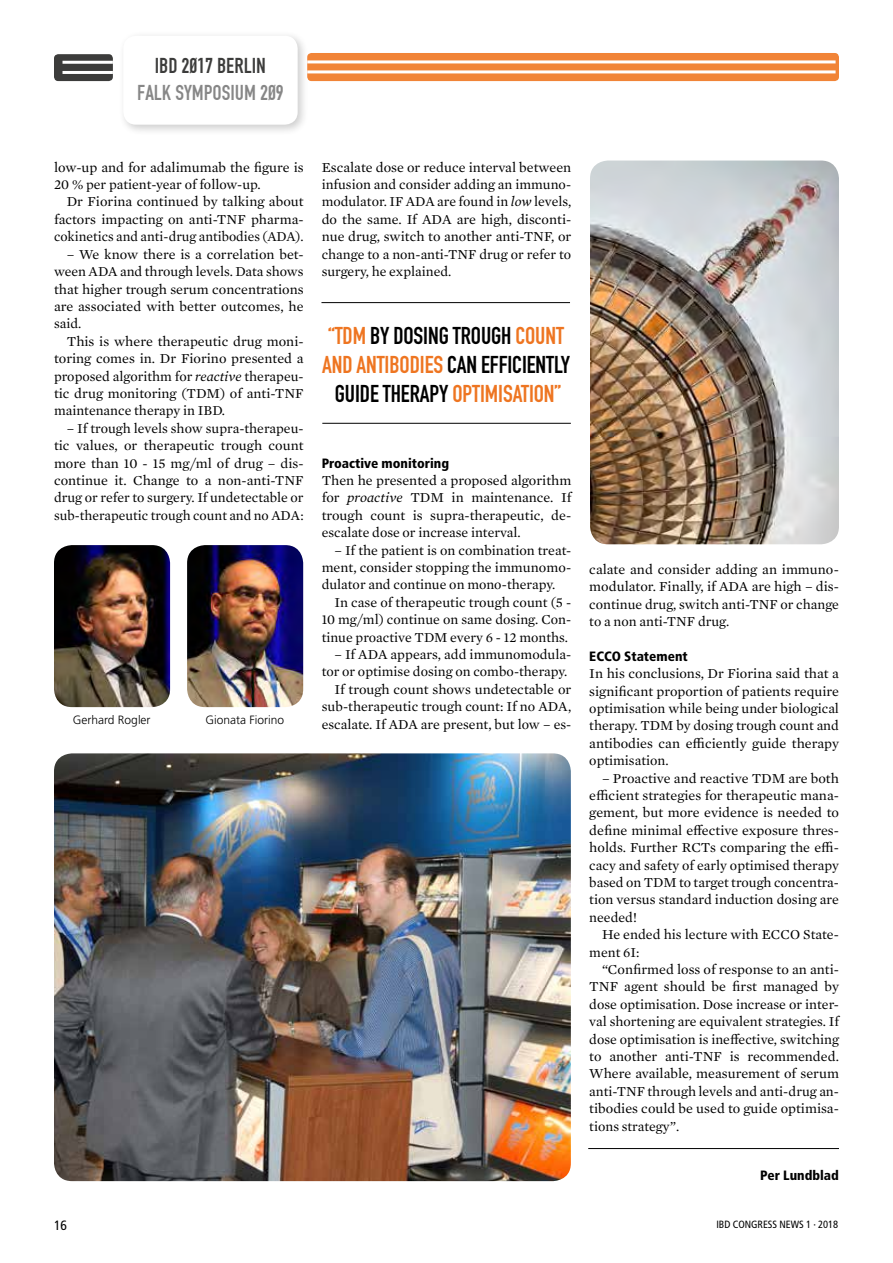
<style>
.page{position:relative;width:893px;height:1263px;background:#fff}
.page>*{position:absolute;margin:0;border:0;box-sizing:border-box;transform-origin:0 0}
.t1{font:24px/28.8px "DIN Engschrift Alternate";letter-spacing:-.005em;color:#000;text-align:center}
.t2{font:22.5px "DIN 1451 Engschrift Regular";color:#878787}
.t3{font:22.5px "DIN 1451 Engschrift Regular";color:#3c3c3b}
.t4{font:13.95px/17.4px "Mercury Text G1";color:#000;text-align:justify}
.t5{font:900 condensed 13.5px "Frutiger";color:#000}
.t6{font:condensed 13.5px "Frutiger";color:#000}
.t7{font:300 12px "Frutiger";color:#000}
.t8{font:condensed 10.5px "Frutiger";color:#000}
.s1{font-style:italic}
.s2{color:#ee7521}
</style>
<div class="page">
<div style="left:54px;top:54px;width:59px;height:27px;background:#3c3c3b;border-radius:4px"></div>
<hr style="left:63px;top:61px;width:50px;height:3px;background:#fff">
<hr style="left:63px;top:71px;width:50px;height:3px;background:#fff">
<div style="left:307px;top:53px;width:532px;height:28px;background:#f18437;border-radius:4px"></div>
<hr style="left:307px;top:60px;width:529px;height:3px;background:#fff">
<hr style="left:307px;top:70px;width:529px;height:3px;background:#fff">
<div style="left:118px;top:31px;width:191px;height:105px;background:#000;opacity:.2"></div>
<div style="left:123px;top:36px;width:175px;height:89px;background:#fff;border-radius:13px"></div>
<img style="left:54px;top:753px;width:517px;height:428px">
<hr style="left:588px;top:1148px;width:251px;height:1px;background:#000">
<hr style="left:321px;top:302px;width:249px;height:1px;background:#000">
<hr style="left:322px;top:423px;width:249px;height:1px;background:#000">
<img style="left:54px;top:545px;width:116px;height:162px">
<img style="left:187px;top:545px;width:116px;height:162px">
<img style="left:590px;top:161px;width:249px;height:383px">
<h2 class="t3" style="left:155px;top:52px;width:113px">IBD 2017 BERLIN</h2>
<h2 class="t2" style="left:137px;top:79px;width:148px">FALK SYMPOSIUM 209</h2>
<p class="t4" style="left:54px;top:158px;width:251px">low-up and for adalimumab the figure is<br>20 % per patient-year of follow-up.</p>
<p class="t4" style="left:54px;top:192px;width:251px;text-indent:13px">Dr Fiorina continued by talking about factors impacting on anti-TNF pharma&shy;cokinetics and anti-drug antibodies (ADA).</p>
<p class="t4" style="left:54px;top:245px;width:251px;text-indent:13px">– We know there is a correlation bet&shy;ween ADA and through levels. Data shows that higher trough serum concentrations are associated with better outcomes, he said.</p>
<p class="t4" style="left:54px;top:332px;width:251px;text-indent:13px">This is where therapeutic drug moni&shy;toring comes in. Dr Fiorino presented a proposed algorithm for <span class="s1">reactive</span> therapeu&shy;tic drug monitoring (TDM) of anti-TNF maintenance therapy in IBD.</p>
<p class="t4" style="left:54px;top:419px;width:251px;text-indent:13px">– If trough levels show supra-therapeu&shy;tic values, or therapeutic trough count more than 10 - 15 mg/ml of drug – dis&shy;continue it. Change to a non-anti-TNF drug or refer to surgery. If undetectable or sub-therapeutic trough count and no ADA:</p>
<p class="t7" style="left:73px;top:713px;width:79px">Gerhard Rogler</p>
<p class="t7" style="left:206px;top:713px;width:80px">Gionata Fiorino</p>
<p class="t4" style="left:322px;top:158px;width:251px">Escalate dose or reduce interval between infusion and consider adding an immuno&shy;modulator. IF ADA are found in <span class="s1">low</span> levels, do the same. If ADA are high, disconti&shy;nue drug, switch to another anti-TNF, or change to a non-anti-TNF drug or refer to surgery, he explained.</p>
<h1 class="t1" style="left:322px;top:321px;width:249px"><span class="s2">“TDM</span> BY DOSING TROUGH <span class="s2">COUNT<br>AND ANTIBODIES</span> CAN EFFICIENTLY<br>GUIDE THERAPY <span class="s2">OPTIMISATION”</span></h1>
<p class="t5" style="left:322px;top:455px;width:129px">Proactive monitoring</p>
<p class="t4" style="left:322px;top:471px;width:251px">Then he presented a proposed algorithm for <span class="s1">proactive</span> TDM in maintenance. If trough count is supra-therapeutic, de&shy;escalate dose or increase interval.</p>
<p class="t4" style="left:322px;top:540px;width:251px;text-indent:13px">– If the patient is on combination treat&shy;ment, consider stopping the immunomo&shy;dulator and continue on mono-therapy.</p>
<p class="t4" style="left:322px;top:593px;width:251px;text-indent:13px">In case of therapeutic trough count (5 - 10 mg/ml) continue on same dosing. Con&shy;tinue proactive TDM every 6 - 12 months.</p>
<p class="t4" style="left:322px;top:645px;width:251px;text-align:right">– If ADA appears, add immunomodula&shy;tor or optimise dosing on combo-therapy.<br>If trough count shows undetectable or sub-therapeutic trough count: If no ADA, escalate. If ADA are present, but low – es-</p>
<p class="t4" style="left:589px;top:560px;width:251px">calate and consider adding an immuno&shy;modulator. Finally, if ADA are high – dis&shy;continue drug, switch anti-TNF or change to a non anti-TNF drug.</p>
<p class="t5" style="left:589px;top:648px;width:100px">ECCO Statement</p>
<p class="t4" style="left:589px;top:664px;width:251px">In his conclusions, Dr Fiorina said that a significant proportion of patients require optimisation while being under biological therapy. TDM by dosing trough count and antibodies can efficiently guide therapy optimisation.</p>
<p class="t4" style="left:589px;top:768px;width:251px;text-indent:13px">– Proactive and reactive TDM are both efficient strategies for therapeutic mana&shy;gement, but more evidence is needed to define minimal effective exposure thres&shy;holds. Further RCTs comparing the effi&shy;cacy and safety of early optimised therapy based on TDM to target trough concentra&shy;tion versus standard induction dosing are needed!</p>
<p class="t4" style="left:589px;top:925px;width:251px;text-indent:13px">He ended his lecture with ECCO State&shy;ment 6I:</p>
<p class="t4" style="left:589px;top:960px;width:251px;text-indent:13px">“Confirmed loss of response to an anti-TNF agent should be first managed by dose optimisation. Dose increase or inter&shy;val shortening are equivalent strategies. If dose optimisation is ineffective, switching to another anti-TNF is recommended.<br>Where available, measurement of serum anti-TNF through levels and anti-drug an&shy;tibodies could be used to guide optimisa&shy;tions strategy”.</p>
<p class="t5" style="left:760px;top:1167px;width:80px">Per Lundblad</p>
<p class="t6" style="left:54px;top:1217px;width:14px">16</p>
<p class="t8" style="left:716px;top:1218px;width:123px">IBD CONGRESS NEWS 1 · 2018</p>
</div>
